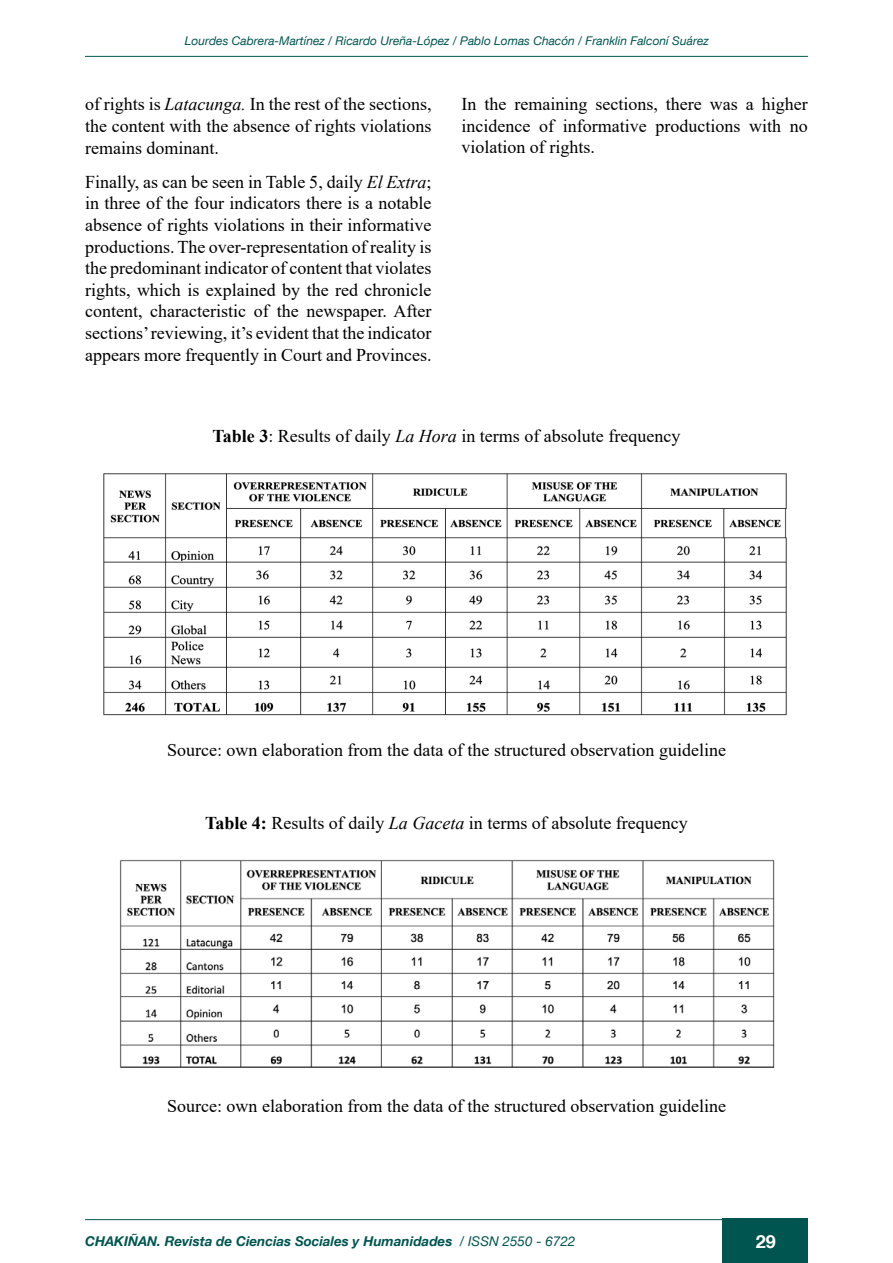
<style>
.page{position:relative;width:893px;height:1263px;background:#fff}
.page>*{position:absolute;margin:0;border:0;box-sizing:border-box;transform-origin:0 0}
.t1{font:18px/21.6px "Times New Roman";color:#000;text-align:justify}
.t2{font:700 18px "Helvetica Neue LT Com";color:#fff}
.t3{font:italic 700 13.5px "Helvetica Neue LT Com";color:#005551}
.t4{font:italic 12px "Helvetica Neue LT Com";color:#005551}
.s1{font-style:italic}
.s2{font-weight:700}
.s3{font-weight:400}
</style>
<div class="page">
<hr style="left:85px;top:56px;width:723px;height:1px;background:#005551">
<div style="left:723px;top:1219px;width:85px;height:44px;background:#005551"></div>
<hr style="left:85px;top:1219px;width:723px;height:1px;background:#005551">
<img style="left:103px;top:473px;width:684px;height:243px">
<img style="left:120px;top:859px;width:655px;height:209px">
<p class="t4" style="left:185px;top:33px;width:525px">Lourdes Cabrera-Martínez / Ricardo Ureña-López / Pablo Lomas Chacón / Franklin Falconí Suárez</p>
<p class="t1" style="left:85px;top:93px;width:348px">of rights is <span class="s1">Latacunga.</span> In the rest of the sections, the content with the absence of rights violations remains dominant.</p>
<p class="t1" style="left:85px;top:170px;width:348px">Finally, as can be seen in Table 5, daily <span class="s1">El Extra</span>; in three of the four indicators there is a notable absence of rights violations in their informative productions. The over-representation of reality is the predominant indicator of content that violates rights, which is explained by the red chronicle content, characteristic of the newspaper. After sections’ reviewing, it’s evident that the indicator appears more frequently in Court and Provinces.</p>
<p class="t1" style="left:461px;top:93px;width:348px">In the remaining sections, there was a higher incidence of informative productions with no violation of rights.</p>
<p class="t1" style="left:213px;top:425px;width:469px"><span class="s2">Table 3</span>: Results of daily <span class="s1">La Hora</span> in terms of absolute frequency</p>
<p class="t1" style="left:167px;top:738px;width:560px">Source: own elaboration from the data of the structured observation guideline</p>
<p class="t1" style="left:205px;top:811px;width:484px"><span class="s2">Table 4:</span> Results of daily <span class="s1">La Gaceta</span> in terms of absolute frequency</p>
<p class="t1" style="left:167px;top:1094px;width:560px">Source: own elaboration from the data of the structured observation guideline</p>
<p class="t3" style="left:85px;top:1232px;width:492px">CHAKIÑAN. Revista de Ciencias Sociales y Humanidades <span class="s3">/ ISSN 2550 - 6722</span></p>
<p class="t2" style="left:756px;top:1230px;width:22px">29</p>
</div>
